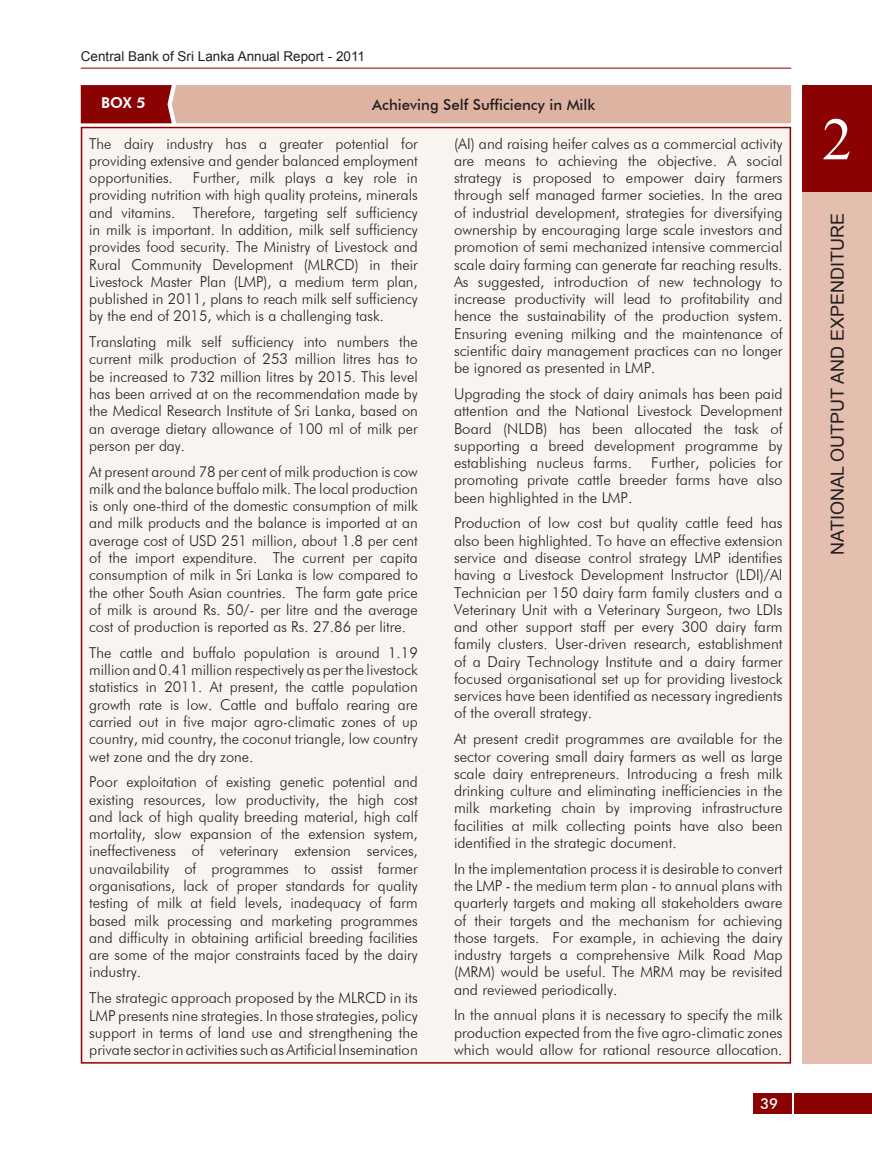
<style>
.page{position:relative;width:872px;height:1170px;background:#fff}
.page>*{position:absolute;margin:0;border:0;box-sizing:border-box;transform-origin:0 0}
.t1{font:60px "Times New Roman";color:#fff}
.t2{font:18px "Arial";color:#231f20}
.t3{font:300 15px/17.2px "Futura BT";color:#231f20;text-align:justify}
.t4{font:500 15px "Futura BT";color:#231f20}
.t5{font:800 15px "Futura BT";color:#fff}
.t6{font:500 15px "Futura BT";color:#fff}
.t7{font:13.5px "Arial";color:#231f20}
</style>
<div class="page">
<div style="left:803px;top:191px;width:69px;height:872px;background:#e4bfaf"></div>
<div style="left:803px;top:85px;width:69px;height:106px;background:#8b0202"></div>
<div style="left:753px;top:1092px;width:38px;height:21px;background:#8b0202"></div>
<div style="left:794px;top:1092px;width:78px;height:21px;background:#8b0202"></div>
<hr style="left:81px;top:68px;width:710px;height:1px;background:#8b0202">
<svg style="left:81px;top:85px;width:710px;height:38px;background:#d49d8e"></svg>
<div style="left:81px;top:127px;width:710px;height:936px;background:#faf4f0;border:2px solid #8b0202"></div>
<p class="t7" style="left:81px;top:47px;width:286px">Central Bank of Sri Lanka Annual Report - 2011</p>
<p class="t5" style="left:101px;top:94px;width:46px">BOX 5</p>
<p class="t4" style="left:372px;top:95px;width:224px">Achieving Self Sufficiency in Milk</p>
<p class="t3" style="left:89px;top:134px;width:330px">The dairy industry has a greater potential for providing extensive and gender balanced employment opportunities.</p>
<p class="t3" style="left:454px;top:134px;width:330px">(AI) and raising heifer calves as a commercial activity are means to achieving the objective. A social strategy is proposed to empower dairy farmers through self managed farmer societies. In the area of industrial development, strategies for diversifying ownership by encouraging large scale investors and promotion of semi mechanized intensive commercial scale dairy farming can generate far reaching results.<br>As suggested, introduction of new technology to increase productivity will lead to profitability and hence the sustainability of the production system.<br>Ensuring evening milking and the maintenance of scientific dairy management practices can no longer be ignored as presented in LMP.</p>
<p class="t3" style="left:454px;top:385px;width:330px">Upgrading the stock of dairy animals has been paid attention and the National Livestock Development Board (NLDB) has been allocated the task of supporting a breed development programme by establishing nucleus farms.</p>
<p class="t3" style="left:89px;top:169px;width:330px;text-indent:103px">Further, milk plays a key role in providing nutrition with high quality proteins, minerals and vitamins. Therefore, targeting self sufficiency in milk is important. In addition, milk self sufficiency provides food security. The Ministry of Livestock and Rural Community Development (MLRCD) in their Livestock Master Plan (LMP), a medium term plan, published in 2011, plans to reach milk self sufficiency by the end of 2015, which is a challenging task.</p>
<p class="t3" style="left:89px;top:333px;width:330px">Translating milk self sufficiency into numbers the current milk production of 253 million litres has to be increased to 732 million litres by 2015. This level has been arrived at on the recommendation made by the Medical Research Institute of Sri Lanka, based on an average dietary allowance of 100 ml of milk per person per day.</p>
<p class="t3" style="left:89px;top:462px;width:330px">At present around 78 per cent of milk production is cow milk and the balance buffalo milk. The local production is only one-third of the domestic consumption of milk and milk products and the balance is imported at an average cost of USD 251 million, about 1.8 per cent of the import expenditure. The current per capita consumption of milk in Sri Lanka is low compared to the other South Asian countries. The farm gate price of milk is around Rs. 50/- per litre and the average cost of production is reported as Rs. 27.86 per litre.</p>
<p class="t3" style="left:89px;top:643px;width:330px">The cattle and buffalo population is around 1.19 million and 0.41 million respectively as per the livestock statistics in 2011. At present, the cattle population growth rate is low. Cattle and buffalo rearing are carried out in five major agro-climatic zones of up country, mid country, the coconut triangle, low country wet zone and the dry zone.</p>
<p class="t3" style="left:89px;top:773px;width:330px">Poor exploitation of existing genetic potential and existing resources, low productivity, the high cost and lack of high quality breeding material, high calf mortality, slow expansion of the extension system, ineffectiveness of veterinary extension services, unavailability of programmes to assist farmer organisations, lack of proper standards for quality testing of milk at field levels, inadequacy of farm based milk processing and marketing programmes and difficulty in obtaining artificial breeding facilities are some of the major constraints faced by the dairy industry.</p>
<p class="t3" style="left:89px;top:989px;width:330px">The strategic approach proposed by the MLRCD in its LMP presents nine strategies. In those strategies, policy support in terms of land use and strengthening the private sector in activities such as Artificial Insemination</p>
<p class="t3" style="left:454px;top:454px;width:330px;text-indent:197px">Further, policies for promoting private cattle breeder farms have also been highlighted in the LMP.</p>
<p class="t3" style="left:454px;top:514px;width:330px">Production of low cost but quality cattle feed has also been highlighted. To have an effective extension service and disease control strategy LMP identifies having a Livestock Development Instructor (LDI)/AI Technician per 150 dairy farm family clusters and a Veterinary Unit with a Veterinary Surgeon, two LDIs and other support staff per every 300 dairy farm family clusters. User-driven research, establishment of a Dairy Technology Institute and a dairy farmer focused organisational set up for providing livestock services have been identified as necessary ingredients of the overall strategy.</p>
<p class="t3" style="left:454px;top:730px;width:330px">At present credit programmes are available for the sector covering small dairy farmers as well as large scale dairy entrepreneurs. Introducing a fresh milk drinking culture and eliminating inefficiencies in the milk marketing chain by improving infrastructure facilities at milk collecting points have also been identified in the strategic document.</p>
<p class="t3" style="left:454px;top:859px;width:330px">In the implementation process it is desirable to convert the LMP - the medium term plan - to annual plans with quarterly targets and making all stakeholders aware of their targets and the mechanism for achieving those targets. For example, in achieving the dairy industry targets a comprehensive Milk Road Map (MRM) would be useful. The MRM may be revisited and reviewed periodically.</p>
<p class="t3" style="left:454px;top:1006px;width:330px">In the annual plans it is necessary to specify the milk production expected from the five agro-climatic zones which would allow for rational resource allocation.</p>
<p class="t6" style="left:760px;top:1093px;width:20px">39</p>
<p class="t1" style="left:822px;top:99px;width:31px">2</p>
<p class="t2" style="left:825px;top:554px;width:341px;rotate:-90deg">National Output and Expenditure</p>
</div>
